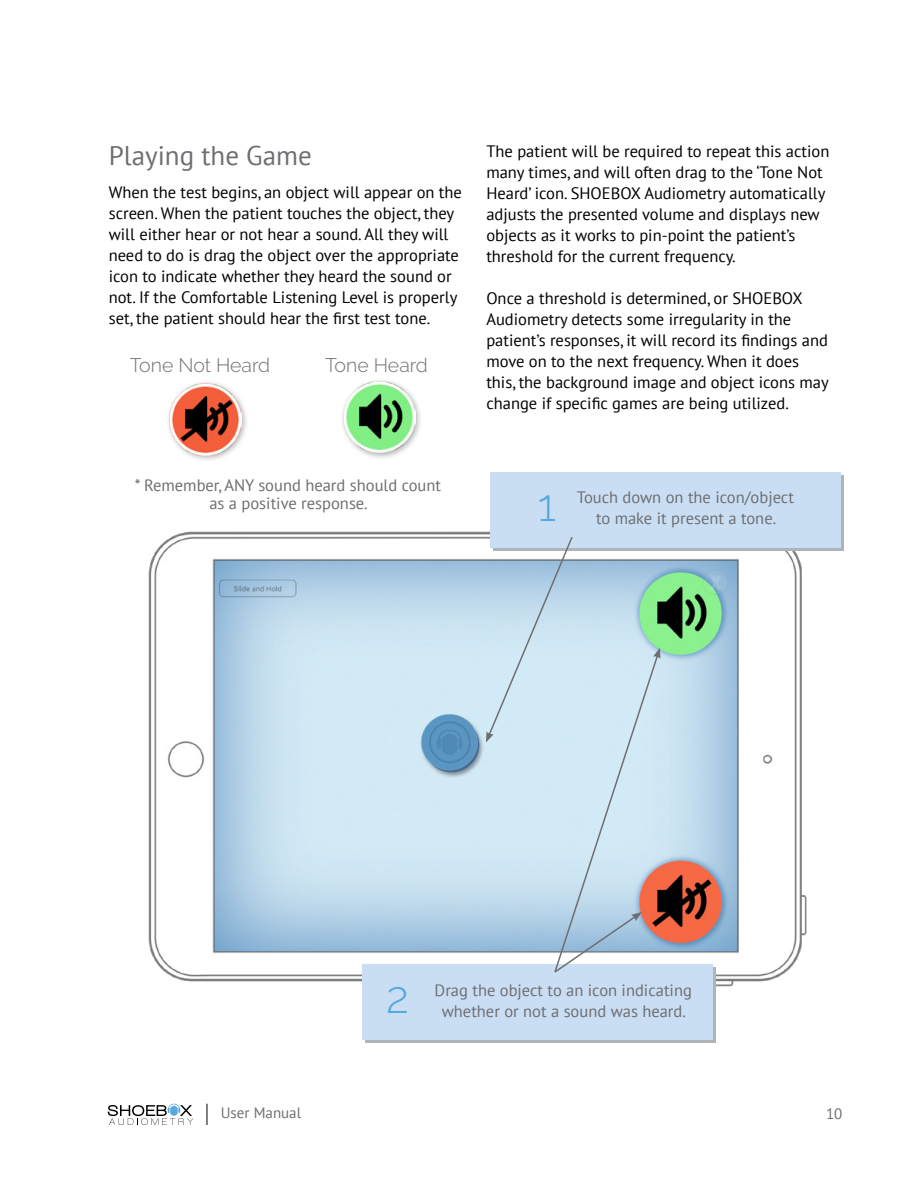
<style>
.page{position:relative;width:918px;height:1188px;background:#fff}
.page>*{position:absolute;margin:0;border:0;box-sizing:border-box;transform-origin:0 0}
.t1{font:300 45px "Raleway";color:#56a8dd}
.t2{font:27px "PT Sans";color:#6d6e71}
.t3{font:300 19.5px "Raleway";letter-spacing:-.005em;color:#6d6e71}
.t4{font:16.5px/21px "PT Sans";color:#000}
.t5{font:16.5px/21px "PT Sans";color:#6d6e71;text-align:center}
.t6{font:15px "PT Sans";color:#6d6e71}
</style>
<div class="page">
<svg style="left:108px;top:1104px;width:85px;height:21px"></svg>
<svg style="left:207px;top:1104px;width:1px;height:21px"></svg>
<img style="left:148px;top:531px;width:665px;height:456px">
<div style="left:494px;top:475px;width:350px;height:75px;background:#b1b4b6"></div>
<div style="left:490px;top:472px;width:351px;height:76px;background:#cadef3"></div>
<div style="left:365px;top:967px;width:351px;height:75px;background:#b1b4b6"></div>
<div style="left:362px;top:964px;width:350px;height:76px;background:#cadef3"></div>
<svg style="left:486px;top:535px;width:174px;height:438px;background:#c6ddea"></svg>
<div style="left:166px;top:379px;width:83px;height:84px;background:#000;opacity:.35"></div>
<img style="left:170px;top:383px;width:72px;height:72px">
<div style="left:340px;top:377px;width:83px;height:83px;background:#000;opacity:.35"></div>
<img style="left:344px;top:381px;width:71px;height:72px">
<h2 class="t2" style="left:109px;top:138px;width:205px">Playing the Game</h2>
<p class="t4" style="left:109px;top:181px;width:355px">When the test begins, an object will appear on the screen. When the patient touches the object, they will either hear or not hear a sound. All they will need to do is drag the object over the appropriate icon to indicate whether they heard the sound or not. If the Comfortable Listening Level is properly set, the patient should hear the first test tone.</p>
<p class="t3" style="left:130px;top:354px;width:142px">Tone Not Heard</p>
<p class="t3" style="left:325px;top:354px;width:104px">Tone Heard</p>
<p class="t4" style="left:486px;top:140px;width:345px">The patient will be required to repeat this action many times, and will often drag to the ‘Tone Not Heard’ icon. SHOEBOX Audiometry automatically adjusts the presented volume and displays new objects as it works to pin-point the patient’s threshold for the current frequency.</p>
<p class="t4" style="left:486px;top:287px;width:344px">Once a threshold is determined, or SHOEBOX Audiometry detects some irregularity in the patient’s responses, it will record its findings and move on to the next frequency. When it does this, the background image and object icons may change if specific games are being utilized.</p>
<p class="t5" style="left:135px;top:475px;width:308px;line-height:18px">* Remember, ANY sound heard should count as a positive response.</p>
<h1 class="t1" style="left:538px;top:479px;width:20px">1</h1>
<p class="t5" style="left:577px;top:486px;width:219px">Touch down on the icon/object to make it present a tone.</p>
<h1 class="t1" style="left:386px;top:971px;width:24px">2</h1>
<p class="t5" style="left:435px;top:980px;width:259px">Drag the object to an icon indicating whether or not a sound was heard.</p>
<p class="t6" style="left:221px;top:1103px;width:82px">User Manual</p>
<p class="t6" style="left:826px;top:1104px;width:18px">10</p>
</div>
